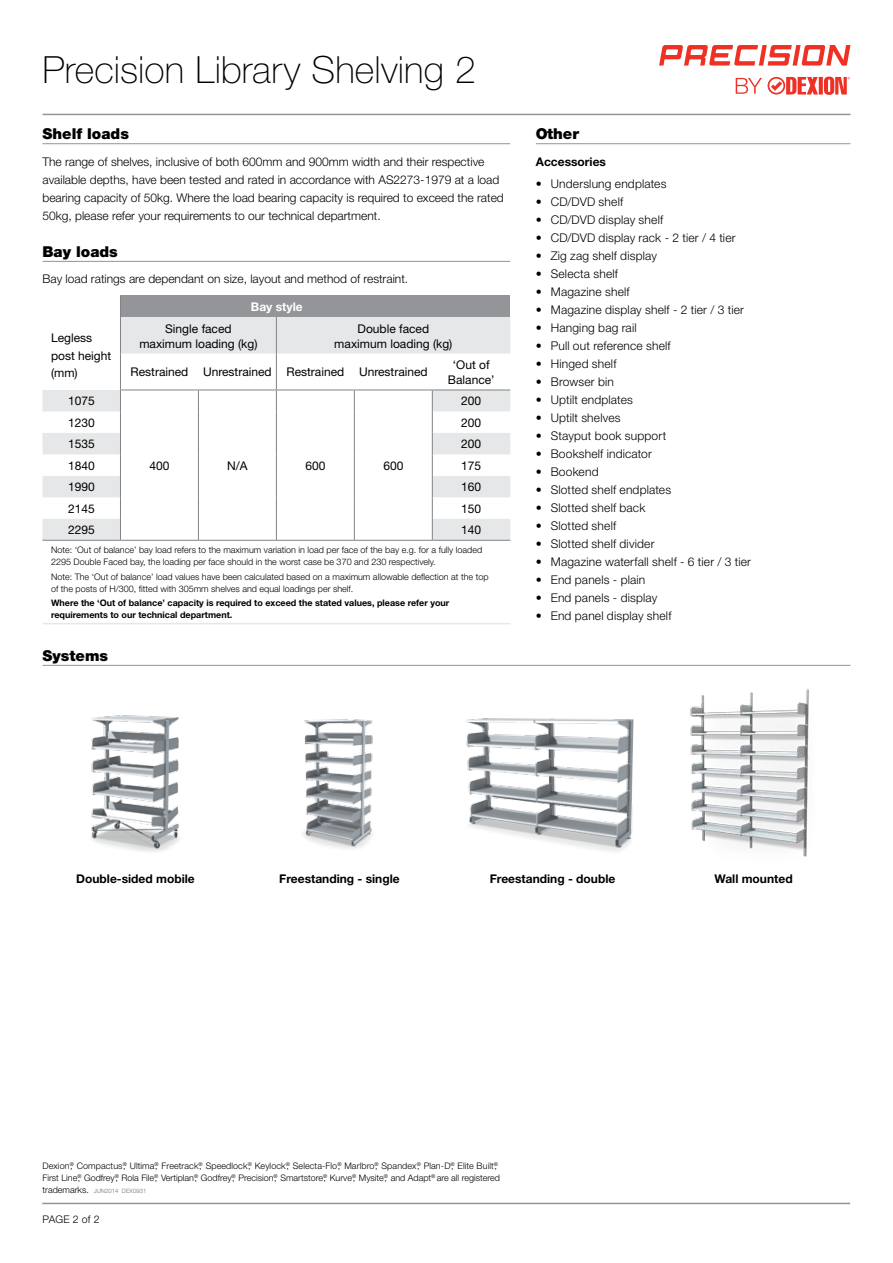
<style>
.page{position:relative;width:893px;height:1263px;background:#fff}
.page>*{position:absolute;margin:0;border:0;box-sizing:border-box;transform-origin:0 0}
.t1{font:100 37.5px "Helvetica Neue";letter-spacing:.005em;color:#000}
.t2{font:900 15px "Helvetica Neue";color:#000}
.t3{font:300 12px/18px "Helvetica Neue";letter-spacing:.005em;color:#000}
.t4{font:12px/15px "Helvetica Neue";color:#000;text-align:center}
.t5{font:700 12px "Helvetica Neue";color:#000}
.t6{font:700 12px "Helvetica Neue";color:#fff}
.t7{font:300 10.5px "Helvetica Neue";letter-spacing:.01em;color:#000}
.t8{font:300 9px/12px "Helvetica Neue";color:#000}
.t9{font:700 9px/12px "Helvetica Neue";color:#000}
.t10{font:300 6px "Helvetica Neue";color:#6d6e71}
.s1{font-size:9px;color:#000}
</style>
<div class="page">
<img style="left:91px;top:715px;width:88px;height:137px">
<img style="left:465px;top:718px;width:169px;height:134px">
<img style="left:303px;top:719px;width:70px;height:130px">
<img style="left:690px;top:688px;width:119px;height:169px">
<hr style="left:42px;top:1203px;width:808px;height:1px;background:#939598">
<svg style="left:659px;top:45px;width:191px;height:21px"></svg>
<svg style="left:768px;top:77px;width:82px;height:18px"></svg>
<svg style="left:736px;top:78px;width:26px;height:16px"></svg>
<hr style="left:43px;top:114px;width:807px;height:1px;background:#939598">
<hr style="left:43px;top:143px;width:467px;height:1px;background:#939598">
<hr style="left:43px;top:261px;width:467px;height:1px;background:#939598">
<div style="left:120px;top:296px;width:390px;height:21px;background:#939598"></div>
<svg style="left:43px;top:317px;width:467px;height:223px"></svg>
<hr style="left:276px;top:354px;width:1px;height:36px;background:#808285">
<hr style="left:43px;top:623px;width:77px;height:1px;background:#e6e7e8">
<hr style="left:120px;top:623px;width:78px;height:1px;background:#e6e7e8">
<hr style="left:198px;top:623px;width:78px;height:1px;background:#e6e7e8">
<hr style="left:276px;top:623px;width:78px;height:1px;background:#e6e7e8">
<hr style="left:354px;top:623px;width:78px;height:1px;background:#e6e7e8">
<hr style="left:432px;top:623px;width:78px;height:1px;background:#e6e7e8">
<hr style="left:276px;top:317px;width:1px;height:37px;background:#808285">
<hr style="left:120px;top:354px;width:1px;height:36px;background:#808285">
<svg style="left:120px;top:296px;width:1px;height:21px"></svg>
<hr style="left:120px;top:317px;width:1px;height:37px;background:#808285">
<svg style="left:120px;top:391px;width:1px;height:149px"></svg>
<hr style="left:120px;top:390px;width:78px;height:1px;background:#808285">
<hr style="left:432px;top:390px;width:78px;height:1px;background:#808285">
<hr style="left:120px;top:540px;width:78px;height:1px;background:#808285">
<hr style="left:198px;top:540px;width:78px;height:1px;background:#808285">
<hr style="left:276px;top:540px;width:78px;height:1px;background:#808285">
<hr style="left:354px;top:540px;width:78px;height:1px;background:#808285">
<hr style="left:43px;top:540px;width:77px;height:1px;background:#808285">
<hr style="left:432px;top:540px;width:78px;height:1px;background:#808285">
<svg style="left:198px;top:390px;width:235px;height:150px"></svg>
<hr style="left:536px;top:143px;width:314px;height:1px;background:#939598">
<hr style="left:43px;top:665px;width:807px;height:1px;background:#939598">
<h1 class="t1" style="left:43px;top:49px;width:435px">Precision Library Shelving 2</h1>
<p class="t2" style="left:43px;top:125px;width:88px">Shelf loads</p>
<p class="t3" style="left:43px;top:152px;width:463px">The range of shelves, inclusive of both 600mm and 900mm width and their respective available depths, have been tested and rated in accordance with AS2273-1979 at a load bearing capacity of 50kg. Where the load bearing capacity is required to exceed the rated 50kg, please refer your requirements to our technical department.</p>
<p class="t2" style="left:43px;top:242px;width:77px">Bay loads</p>
<p class="t3" style="left:43px;top:270px;width:367px">Bay load ratings are dependant on size, layout and method of restraint.</p>
<p class="t4" style="left:51px;top:329px;width:62px;line-height:17.1px;text-align:left">Legless post height (mm)</p>
<p class="t4" style="left:68px;top:393px;width:28px">1075</p>
<p class="t6" style="left:251px;top:299px;width:53px">Bay style</p>
<p class="t4" style="left:139px;top:321px;width:120px">Single faced maximum loading (kg)</p>
<p class="t4" style="left:334px;top:321px;width:120px">Double faced maximum loading (kg)</p>
<p class="t4" style="left:131px;top:364px;width:299px">Restrained Unrestrained Restrained Unrestrained</p>
<p class="t4" style="left:448px;top:357px;width:48px">‘Out of<br>Balance’</p>
<p class="t4" style="left:461px;top:393px;width:22px">200</p>
<p class="t4" style="left:68px;top:415px;width:28px">1230</p>
<p class="t4" style="left:461px;top:415px;width:22px">200</p>
<p class="t4" style="left:68px;top:436px;width:28px">1535</p>
<p class="t4" style="left:461px;top:436px;width:22px">200</p>
<p class="t4" style="left:68px;top:458px;width:28px">1840</p>
<p class="t4" style="left:461px;top:458px;width:22px">175</p>
<p class="t4" style="left:68px;top:479px;width:28px">1990</p>
<p class="t4" style="left:461px;top:479px;width:22px">160</p>
<p class="t4" style="left:68px;top:501px;width:28px">2145</p>
<p class="t4" style="left:461px;top:501px;width:22px">150</p>
<p class="t4" style="left:68px;top:522px;width:28px">2295</p>
<p class="t4" style="left:461px;top:522px;width:22px">140</p>
<p class="t8" style="left:51px;top:544px;width:433px">Note: ‘Out of balance’ bay load refers to the maximum variation in load per face of the bay e.g. for a fully loaded<br>2295 Double Faced bay, the loading per face should in the worst case be 370 and 230 respectively.</p>
<p class="t8" style="left:51px;top:570px;width:439px">Note: The ‘Out of balance’ load values have been calculated based on a maximum allowable deflection at the top of the posts of H/300, fitted with 305mm shelves and equal loadings per shelf.</p>
<p class="t9" style="left:51px;top:596px;width:400px">Where the ‘Out of balance’ capacity is required to exceed the stated values, please refer your requirements to our technical department.</p>
<p class="t4" style="left:149px;top:458px;width:22px">400</p>
<p class="t4" style="left:227px;top:458px;width:22px">N/A</p>
<p class="t4" style="left:305px;top:458px;width:22px">600</p>
<p class="t4" style="left:383px;top:458px;width:22px">600</p>
<p class="t2" style="left:43px;top:646px;width:67px">Systems</p>
<p class="t2" style="left:536px;top:125px;width:45px">Other</p>
<p class="t5" style="left:536px;top:154px;width:72px">Accessories</p>
<p class="t3" style="left:536px;top:174px;width:132px">• Underslung endplates</p>
<p class="t3" style="left:536px;top:192px;width:89px">• CD/DVD shelf</p>
<p class="t3" style="left:536px;top:210px;width:129px">• CD/DVD display shelf</p>
<p class="t3" style="left:536px;top:228px;width:201px">• CD/DVD display rack - 2 tier / 4 tier</p>
<p class="t3" style="left:536px;top:246px;width:123px">• Zig zag shelf display</p>
<p class="t3" style="left:536px;top:264px;width:84px">• Selecta shelf</p>
<p class="t3" style="left:536px;top:282px;width:95px">• Magazine shelf</p>
<p class="t3" style="left:536px;top:300px;width:210px">• Magazine display shelf - 2 tier / 3 tier</p>
<p class="t3" style="left:536px;top:318px;width:102px">• Hanging bag rail</p>
<p class="t3" style="left:536px;top:336px;width:136px">• Pull out reference shelf</p>
<p class="t3" style="left:536px;top:354px;width:82px">• Hinged shelf</p>
<p class="t3" style="left:536px;top:372px;width:80px">• Browser bin</p>
<p class="t3" style="left:536px;top:390px;width:99px">• Uptilt endplates</p>
<p class="t3" style="left:536px;top:408px;width:86px">• Uptilt shelves</p>
<p class="t3" style="left:536px;top:426px;width:132px">• Stayput book support</p>
<p class="t3" style="left:536px;top:444px;width:118px">• Bookshelf indicator</p>
<p class="t3" style="left:536px;top:462px;width:64px">• Bookend</p>
<p class="t3" style="left:536px;top:480px;width:137px">• Slotted shelf endplates</p>
<p class="t3" style="left:536px;top:498px;width:111px">• Slotted shelf back</p>
<p class="t3" style="left:536px;top:516px;width:82px">• Slotted shelf</p>
<p class="t3" style="left:536px;top:534px;width:120px">• Slotted shelf divider</p>
<p class="t3" style="left:536px;top:552px;width:217px">• Magazine waterfall shelf - 6 tier / 3 tier</p>
<p class="t3" style="left:536px;top:570px;width:111px">• End panels - plain</p>
<p class="t3" style="left:536px;top:588px;width:123px">• End panels - display</p>
<p class="t3" style="left:536px;top:606px;width:137px">• End panel display shelf</p>
<p class="t5" style="left:76px;top:871px;width:120px">Double-sided mobile</p>
<p class="t5" style="left:279px;top:871px;width:122px">Freestanding - single</p>
<p class="t5" style="left:490px;top:871px;width:127px">Freestanding - double</p>
<p class="t5" style="left:714px;top:871px;width:80px">Wall mounted</p>
<p class="t8" style="left:43px;top:1159px;width:459px">Dexion<sup>®</sup>, Compactus<sup>®</sup>, Ultima<sup>®</sup>, Freetrack<sup>®</sup>, Speedlock<sup>®</sup>, Keylock<sup>®</sup>, Selecta-Flo<sup>®</sup>, Marlbro<sup>®</sup>, Spandex<sup>®</sup>, Plan-D<sup>®</sup>, Elite Built<sup>®</sup>,<br>First Line<sup>®</sup>, Godfrey<sup>®</sup>, Rola File<sup>®</sup>, Vertiplan<sup>®</sup>, Godfrey<sup>®</sup>, Precision<sup>®</sup>, Smartstore<sup>®</sup>, Kurve<sup>®</sup>, Mysite<sup>®</sup>, and Adapt<sup>®</sup> are all registered</p>
<p class="t10" style="left:43px;top:1187px;width:105px"><span class="s1">trademarks.</span> JUN2014 DEX0931</p>
<p class="t7" style="left:43px;top:1213px;width:59px">PAGE 2 of 2</p>
</div>
